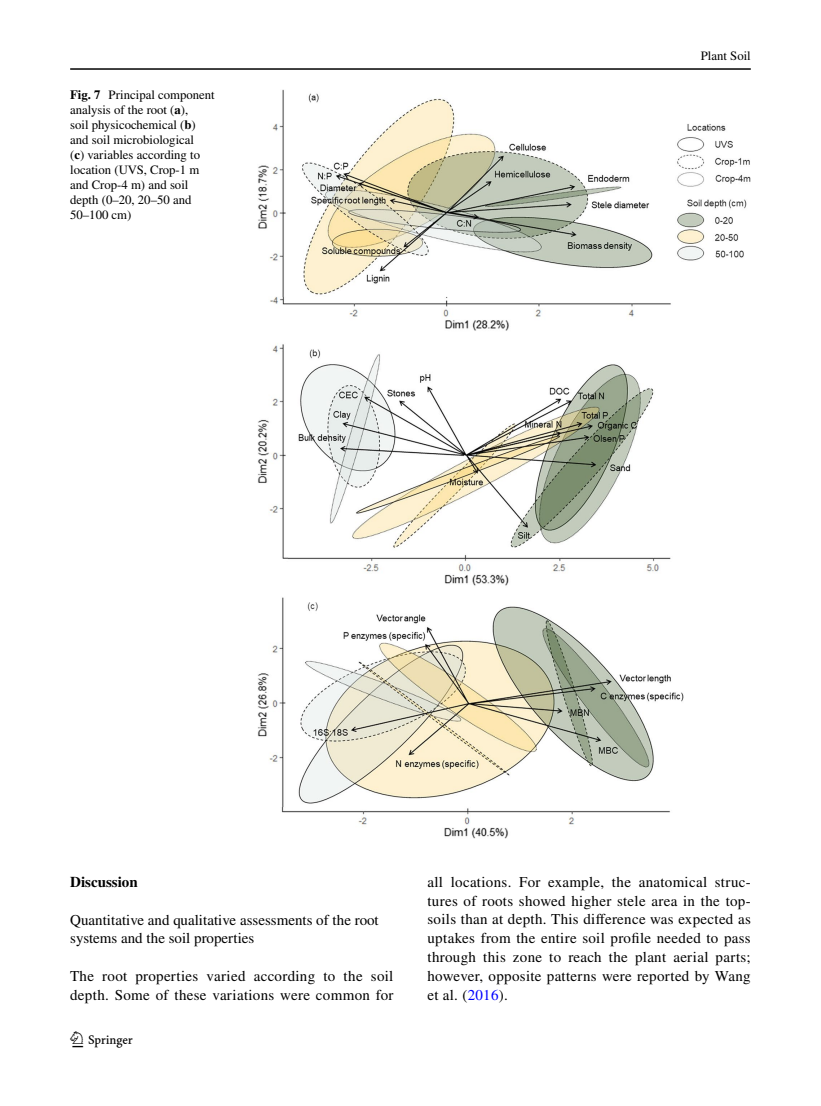
<style>
.page{position:relative;width:821px;height:1106px;background:#fff}
.page>*{position:absolute;margin:0;border:0;box-sizing:border-box;transform-origin:0 0}
.t1{font:22.5px "Springnew Regular 2";color:#000}
.t2{font:15px/18.8px "STIX";letter-spacing:.02em;color:#000}
.t3{font:15px/18.8px "STIX";color:#000}
.t4{font:700 15px "STIX";color:#000}
.t5{font:12.75px/15px "STIX";color:#000}
.s1{font-weight:700}
.s2{color:#00f}
</style>
<div class="page">
<hr style="left:70px;top:68px;width:680px;height:2px;background:#000">
<img style="left:257px;top:89px;width:493px;height:749px">
<p class="t5" style="left:70px;top:88px;width:146px"><span class="s1">Fig. 7</span> Principal component analysis of the root (<span class="s1">a</span>),<br>soil physicochemical (<span class="s1">b</span>) and soil microbiological<br>(<span class="s1">c</span>) variables according to location (UVS, Crop-1 m and Crop-4 m) and soil depth (0–20, 20–50 and<br>50–100 cm)</p>
<p class="t5" style="left:701px;top:49px;width:51px">Plant Soil</p>
<p class="t4" style="left:70px;top:873px;width:69px">Discussion</p>
<p class="t3" style="left:70px;top:911px;width:310px">Quantitative and qualitative assessments of the root systems and the soil properties</p>
<p class="t2" style="left:70px;top:967px;width:325px">The root properties varied according to the soil depth. Some of these variations were common for</p>
<h1 class="t1" style="left:72px;top:1031px;width:62px">1 3</h1>
<p class="t2" style="left:427px;top:873px;width:325px;text-align:justify">all locations. For example, the anatomical struc&shy;tures of roots showed higher stele area in the top&shy;soils than at depth. This difference was expected as uptakes from the entire soil profile needed to pass through this zone to reach the plant aerial parts; however, opposite patterns were reported by Wang et al. (<span class="s2">2016</span>).</p>
</div>
